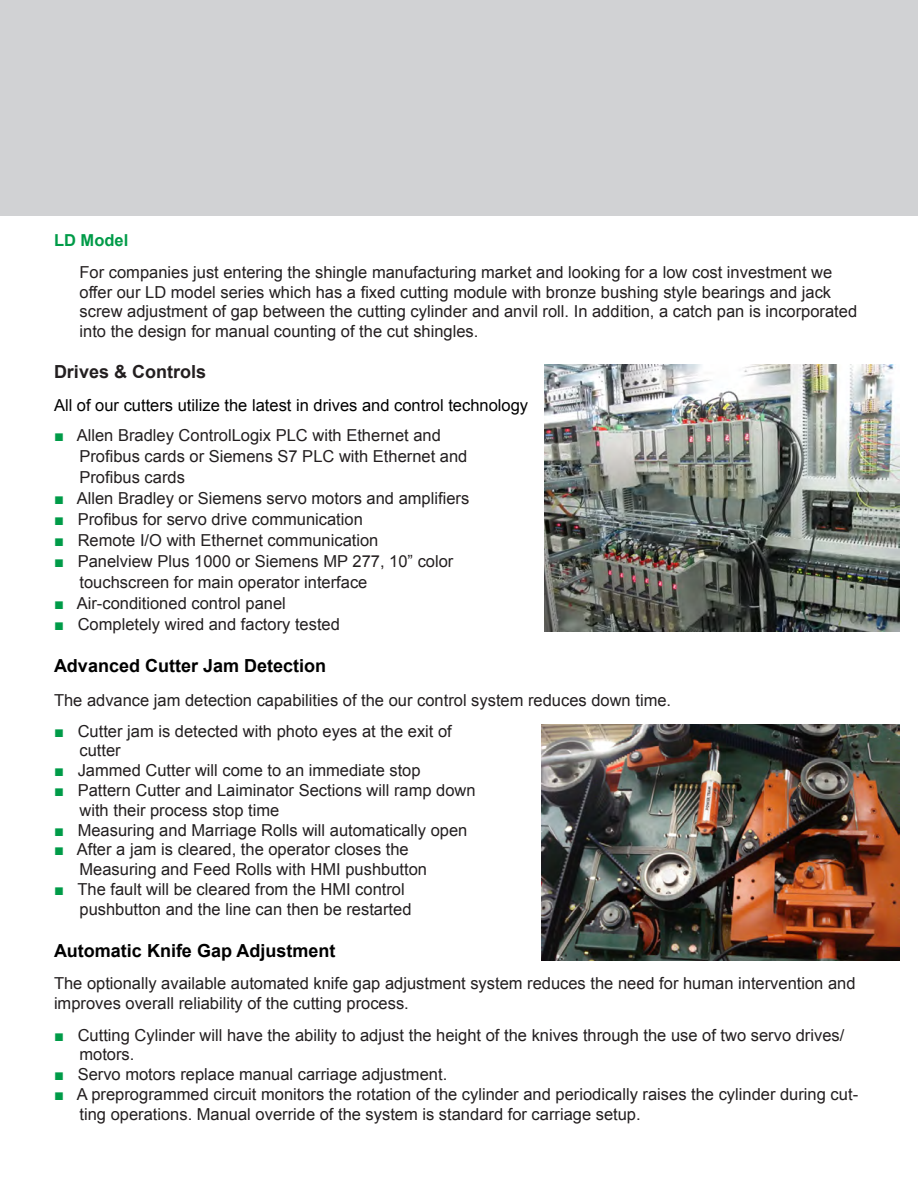
<style>
.page{position:relative;width:918px;height:1188px;background:#fff}
.page>*{position:absolute;margin:0;border:0;box-sizing:border-box;transform-origin:0 0}
.t1{font:700 18px "Arial";color:#000}
.t2{font:700 18px "Arial";color:#231f20}
.t3{font:16.5px/19.8px "Arial";color:#231f20}
.t4{font:16.5px "Arial";color:#000}
.t5{font:700 16.5px "Arial";color:#009b48}
.s1{color:#009b48}
</style>
<div class="page">
<div style="left:0;top:0;width:918px;height:215px;background:#d1d2d4"></div>
<img style="left:542px;top:725px;width:358px;height:236px">
<img style="left:544px;top:365px;width:356px;height:267px">
<p class="t5" style="left:54px;top:229px;width:76px">LD Model</p>
<p class="t3" style="left:80px;top:262px;width:779px">For companies just entering the shingle manufacturing market and looking for a low cost investment we offer our LD model series which has a fixed cutting module with bronze bushing style bearings and jack screw adjustment of gap between the cutting cylinder and anvil roll. In addition, a catch pan is incorporated into the design for manual counting of the cut shingles.</p>
<p class="t2" style="left:54px;top:359px;width:154px">Drives &amp; Controls</p>
<p class="t4" style="left:54px;top:394px;width:476px">All of our cutters utilize the latest in drives and control technology</p>
<p class="t3" style="left:79px;top:425px;width:389px;line-height:21px;text-indent:-25px"><span class="s1">■</span> Allen Bradley ControlLogix PLC with Ethernet and<br>Profibus cards or Siemens S7 PLC with Ethernet and<br>Profibus cards</p>
<p class="t3" style="left:54px;top:489px;width:417px"><span class="s1">■</span> Allen Bradley or Siemens servo motors and amplifiers</p>
<p class="t3" style="left:54px;top:510px;width:310px"><span class="s1">■</span> Profibus for servo drive communication</p>
<p class="t3" style="left:54px;top:531px;width:326px"><span class="s1">■</span> Remote I/O with Ethernet communication</p>
<p class="t3" style="left:79px;top:551px;width:375px;line-height:21px;text-indent:-25px"><span class="s1">■</span> Panelview Plus 1000 or Siemens MP 277, 10” color touchscreen for main operator interface</p>
<p class="t3" style="left:54px;top:594px;width:233px"><span class="s1">■</span> Air-conditioned control panel</p>
<p class="t3" style="left:54px;top:615px;width:287px"><span class="s1">■</span> Completely wired and factory tested</p>
<p class="t1" style="left:54px;top:654px;width:274px">Advanced Cutter Jam Detection</p>
<p class="t3" style="left:54px;top:690px;width:619px">The advance jam detection capabilities of the our control system reduces down time.</p>
<p class="t3" style="left:80px;top:721px;width:374px;text-indent:-26px"><span class="s1">■</span> Cutter jam is detected with photo eyes at the exit of cutter</p>
<p class="t3" style="left:54px;top:761px;width:368px"><span class="s1">■</span> Jammed Cutter will come to an immediate stop</p>
<p class="t3" style="left:80px;top:780px;width:398px;text-indent:-25px"><span class="s1">■</span> Pattern Cutter and Laiminator Sections will ramp down with their process stop time</p>
<p class="t3" style="left:54px;top:820px;width:415px"><span class="s1">■</span> Measuring and Marriage Rolls will automatically open</p>
<p class="t3" style="left:80px;top:840px;width:349px;text-indent:-25px"><span class="s1">■</span> After a jam is cleared, the operator closes the<br>Measuring and Feed Rolls with HMI pushbutton</p>
<p class="t3" style="left:80px;top:879px;width:334px;text-indent:-25px"><span class="s1">■</span> The fault will be cleared from the HMI control pushbutton and the line can then be restarted</p>
<p class="t1" style="left:54px;top:939px;width:283px">Automatic Knife Gap Adjustment</p>
<p class="t3" style="left:54px;top:974px;width:803px">The optionally available automated knife gap adjustment system reduces the need for human intervention and improves overall reliability of the cutting process.</p>
<p class="t3" style="left:79px;top:1025px;width:766px;text-indent:-25px"><span class="s1">■</span> Cutting Cylinder will have the ability to adjust the height of the knives through the use of two servo drives/ motors.</p>
<p class="t3" style="left:54px;top:1065px;width:395px"><span class="s1">■</span> Servo motors replace manual carriage adjustment.</p>
<p class="t3" style="left:79px;top:1085px;width:780px;text-indent:-25px"><span class="s1">■</span> A preprogrammed circuit monitors the rotation of the cylinder and periodically raises the cylinder during cut&shy;ting operations. Manual override of the system is standard for carriage setup.</p>
</div>
